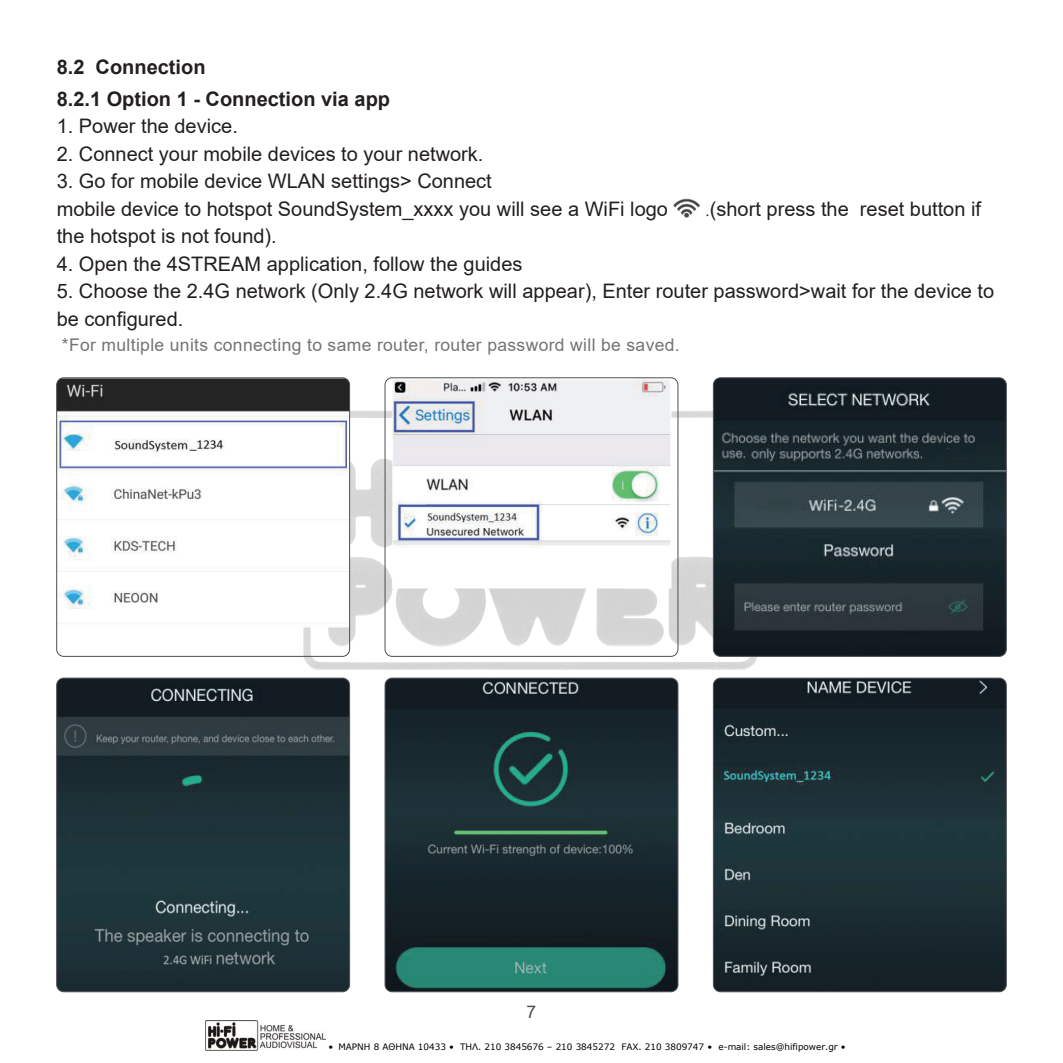
<style>
.page{position:relative;width:1063px;height:1063px;background:#fff}
.page>*{position:absolute;margin:0;border:0;box-sizing:border-box;transform-origin:0 0}
.t1{font:20px/27.5px "Arial";color:#231f20}
.t2{font:700 20px/32px "Arial";color:#231f20}
.t3{font:17.5px "Arial";letter-spacing:.02em;color:#737477}
.t4{font:17.5px "Arial";color:#4d4e50}
.t5{font:8.75px "Verdana";color:#000}
.s1{font-family:"Adobe Song Std";font-weight:300}
</style>
<div class="page">
<img style="left:303px;top:410px;width:454px;height:260px">
<img style="left:205px;top:1020px;width:120px;height:30px">
<img style="left:58px;top:379px;width:290px;height:248px">
<div style="left:56px;top:377px;width:294px;height:280px;border:1px solid #4d4e50;border-radius:7px"></div>
<img style="left:392px;top:379px;width:279px;height:209px">
<div style="left:385px;top:377px;width:293px;height:280px;border:1px solid #4d4e50;border-radius:7px"></div>
<img style="left:713px;top:379px;width:292px;height:277px">
<div style="left:713px;top:377px;width:294px;height:280px;border:1px solid #4d4e50;border-radius:7px"></div>
<img style="left:57px;top:678px;width:293px;height:314px">
<div style="left:56px;top:678px;width:294px;height:314px;border:1px solid #4d4e50;border-radius:7px"></div>
<img style="left:385px;top:678px;width:293px;height:314px">
<div style="left:385px;top:678px;width:293px;height:314px;border:1px solid #4d4e50;border-radius:7px"></div>
<img style="left:713px;top:678px;width:293px;height:314px">
<div style="left:713px;top:678px;width:294px;height:314px;border:1px solid #4d4e50;border-radius:7px"></div>
<img style="left:673px;top:198px;width:28px;height:20px">
<p class="t2" style="left:57px;top:51px;width:335px">8.2 Connection<br>8.2.1 Option 1 - Connection via app</p>
<p class="t1" style="left:57px;top:112px;width:183px">1. Power the device.</p>
<p class="t1" style="left:57px;top:140px;width:428px">2. Connect your mobile devices to your network.</p>
<p class="t1" style="left:57px;top:167px;width:613px">3. Go for mobile device WLAN settings&gt; Connect<br>mobile device to hotspot SoundSystem_xxxx you will see a WiFi logo</p>
<p class="t1" style="left:705px;top:195px;width:277px"><span class="s1">.</span>(short press the reset button if</p>
<p class="t1" style="left:57px;top:222px;width:222px">the hotspot is not found).</p>
<p class="t1" style="left:57px;top:250px;width:467px">4. Open the 4STREAM application, follow the guides</p>
<p class="t1" style="left:57px;top:277px;width:939px">5. Choose the 2.4G network (Only 2.4G network will appear), Enter router password&gt;wait for the device to be configured.</p>
<p class="t3" style="left:62px;top:333px;width:619px">*For multiple units connecting to same router, router password will be saved.</p>
<p class="t4" style="left:527px;top:1000px;width:11px">7</p>
<p class="t5" style="left:329px;top:1041px;width:518px">• ΜΑΡΝΗ 8 ΑΘΗΝΑ 10433 • ΤΗΛ. 210 3845676 – 210 3845272 FAX. 210 3809747 • e-mail: sales@hifipower.gr •</p>
</div>
